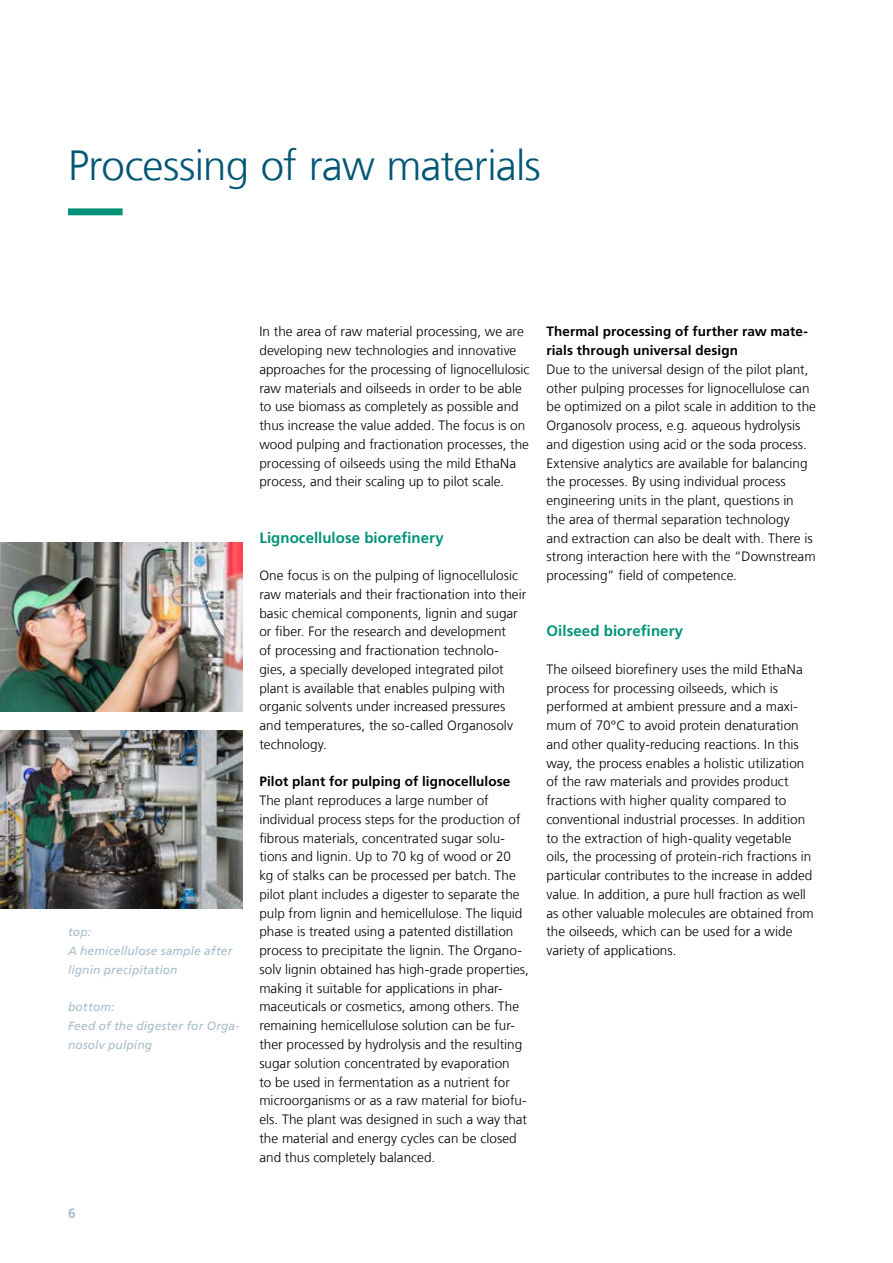
<style>
.page{position:relative;width:893px;height:1263px;background:#fff}
.page>*{position:absolute;margin:0;border:0;box-sizing:border-box;transform-origin:0 0}
.t1{font:300 42px "Frutiger LT Com";letter-spacing:-.02em;color:#005774}
.t2{font:700 15px "Frutiger LT Com";letter-spacing:.005em;color:#009378}
.t3{font:300 13.5px/18.8px "Frutiger LT Com";letter-spacing:.005em;color:#000}
.t4{font:700 13.5px/18.8px "Frutiger LT Com";letter-spacing:.005em;color:#000}
.t5{font:700 13.5px "Frutiger LT Com";color:#a5bdca}
.t6{font:italic 12px/18.8px "Frutiger LT Com";letter-spacing:.01em;color:#a5bdca}
</style>
<div class="page">
<svg style="left:68px;top:208px;width:55px;height:7px"></svg>
<img style="left:0;top:543px;width:242px;height:168px">
<img style="left:0;top:730px;width:242px;height:178px">
<h1 class="t1" style="left:68px;top:141px;width:474px">Processing of raw materials</h1>
<p class="t6" style="left:68px;top:923px;width:166px">top:<br>A hemicellulose sample after lignin precipitation</p>
<p class="t6" style="left:68px;top:998px;width:173px">bottom:<br>Feed of the digester for Orga&shy;nosolv pulping</p>
<p class="t5" style="left:68px;top:1205px;width:9px">6</p>
<p class="t3" style="left:259px;top:322px;width:272px">In the area of raw material processing, we are developing new technologies and innovative approaches for the processing of lignocellulosic raw materials and oilseeds in order to be able to use biomass as completely as possible and thus increase the value added. The focus is on wood pulping and fractionation processes, the processing of oilseeds using the mild EthaNa process, and their scaling up to pilot scale.</p>
<p class="t2" style="left:259px;top:529px;width:186px">Lignocellulose biorefinery</p>
<p class="t3" style="left:259px;top:566px;width:268px">One focus is on the pulping of lignocellulosic raw materials and their fractionation into their basic chemical components, lignin and sugar or fiber. For the research and development<br>of processing and fractionation technolo&shy;gies, a specially developed integrated pilot plant is available that enables pulping with organic solvents under increased pressures and temperatures, the so-called Organosolv technology.</p>
<p class="t4" style="left:259px;top:772px;width:253px">Pilot plant for pulping of lignocellulose</p>
<p class="t3" style="left:259px;top:791px;width:271px">The plant reproduces a large number of individual process steps for the production of fibrous materials, concentrated sugar solu&shy;tions and lignin. Up to 70 kg of wood or 20<br>kg of stalks can be processed per batch. The pilot plant includes a digester to separate the pulp from lignin and hemicellulose. The liquid phase is treated using a patented distillation process to precipitate the lignin. The Organo&shy;solv lignin obtained has high-grade properties, making it suitable for applications in phar&shy;maceuticals or cosmetics, among others. The remaining hemicellulose solution can be fur&shy;ther processed by hydrolysis and the resulting sugar solution concentrated by evaporation<br>to be used in fermentation as a nutrient for microorganisms or as a raw material for biofu&shy;els. The plant was designed in such a way that the material and energy cycles can be closed and thus completely balanced.</p>
<p class="t4" style="left:546px;top:322px;width:263px">Thermal processing of further raw mate&shy;rials through universal design</p>
<p class="t3" style="left:546px;top:360px;width:271px">Due to the universal design of the pilot plant, other pulping processes for lignocellulose can be optimized on a pilot scale in addition to the Organosolv process, e.g. aqueous hydrolysis and digestion using acid or the soda process.<br>Extensive analytics are available for balancing the processes. By using individual process engineering units in the plant, questions in<br>the area of thermal separation technology<br>and extraction can also be dealt with. There is strong interaction here with the “Downstream processing” field of competence.</p>
<p class="t2" style="left:546px;top:622px;width:138px">Oilseed biorefinery</p>
<p class="t3" style="left:546px;top:660px;width:269px">The oilseed biorefinery uses the mild EthaNa process for processing oilseeds, which is performed at ambient pressure and a maxi&shy;mum of 70°C to avoid protein denaturation and other quality-reducing reactions. In this way, the process enables a holistic utilization of the raw materials and provides product fractions with higher quality compared to conventional industrial processes. In addition to the extraction of high-quality vegetable oils, the processing of protein-rich fractions in particular contributes to the increase in added value. In addition, a pure hull fraction as well as other valuable molecules are obtained from the oilseeds, which can be used for a wide variety of applications.</p>
</div>
